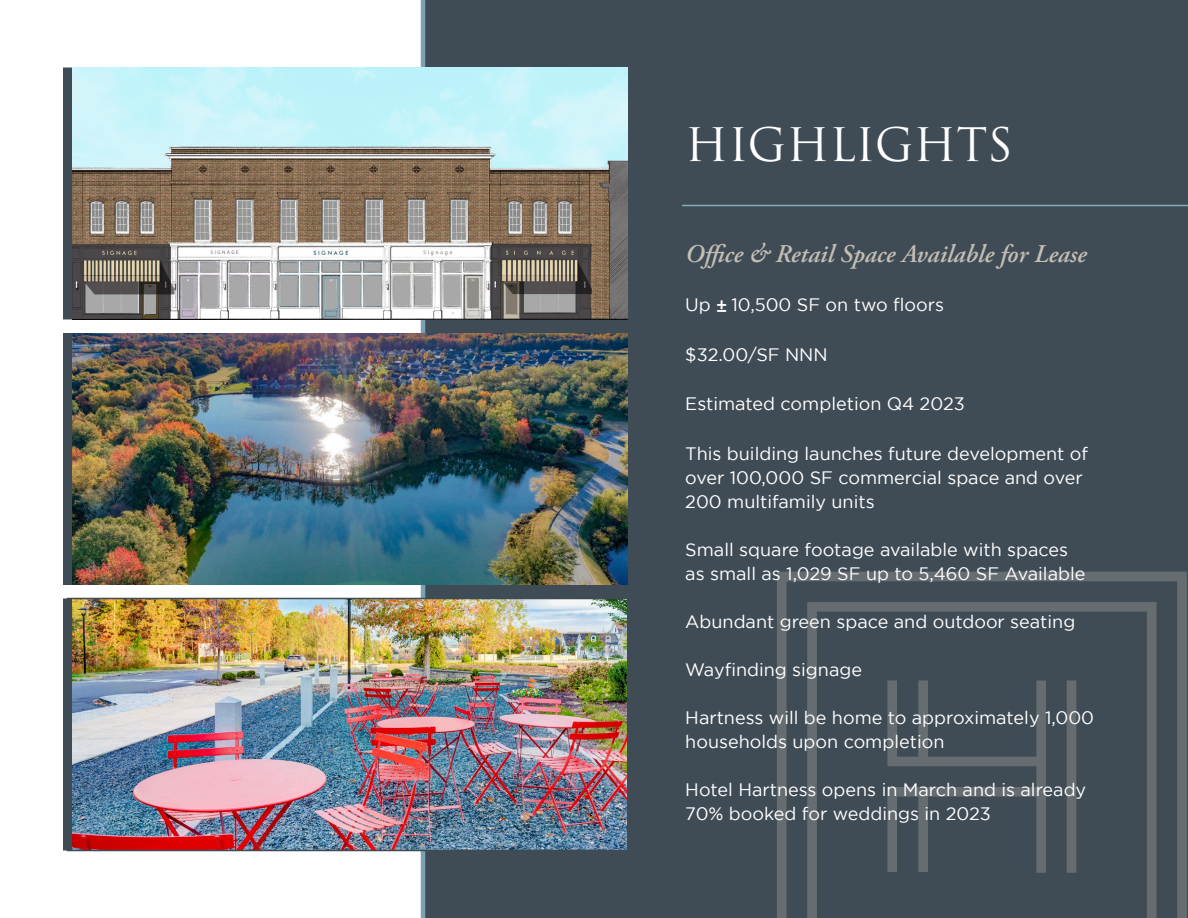
<style>
.page{position:relative;width:1188px;height:918px;background:#fff}
.page>*{position:absolute;margin:0;border:0;box-sizing:border-box;transform-origin:0 0}
.t1{font:45px "Trajan Pro 3";color:#fff}
.headline{font:italic 600 25.5px "Adobe Garamond Pro";color:#c2beb4}
.t2{font:18px/24px "Gotham";color:#fff}
.s1{font-family:"Franklin Gothic URW Dem"}
</style>
<div class="page">
<div style="left:421px;top:0;width:767px;height:918px;background:#404c55"></div>
<img style="left:72px;top:333px;width:556px;height:252px">
<img style="left:72px;top:601px;width:553px;height:247px">
<div style="left:67px;top:598px;width:561px;height:253px;border:2px solid #404c55"></div>
<div style="left:63px;top:333px;width:9px;height:252px;background:#404c55"></div>
<div style="left:63px;top:598px;width:9px;height:252px;background:#404c55"></div>
<svg style="left:777px;top:572px;width:410px;height:346px;background:#47525a"></svg>
<hr style="left:682px;top:205px;width:506px;height:1px;background:#86acba">
<img style="left:72px;top:68px;width:556px;height:47px">
<img style="left:72px;top:115px;width:556px;height:205px">
<div style="left:63px;top:68px;width:9px;height:252px;background:#404c55"></div>
<p class="t1" style="left:685px;top:114px;width:329px">HIGHLIGHTS</p>
<p class="headline" style="left:685px;top:239px;width:403px">Office &amp; Retail Space Available for Lease</p>
<p class="t2" style="left:685px;top:293px;width:260px">Up <span class="s1">±</span> 10,500 SF on two floors</p>
<p class="t2" style="left:685px;top:342px;width:144px">$32.00/SF NNN</p>
<p class="t2" style="left:685px;top:392px;width:281px">Estimated completion Q4 2023</p>
<p class="t2" style="left:685px;top:441px;width:404px">This building launches future development of over 100,000 SF commercial space and over<br>200 multifamily units</p>
<p class="t2" style="left:685px;top:537px;width:402px">Small square footage available with spaces as small as 1,029 SF up to 5,460 SF Available</p>
<p class="t2" style="left:685px;top:609px;width:392px">Abundant green space and outdoor seating</p>
<p class="t2" style="left:685px;top:657px;width:178px">Wayfinding signage</p>
<p class="t2" style="left:685px;top:705px;width:410px">Hartness will be home to approximately 1,000 households upon completion</p>
<p class="t2" style="left:685px;top:777px;width:402px">Hotel Hartness opens in March and is already<br>70% booked for weddings in 2023</p>
</div>
